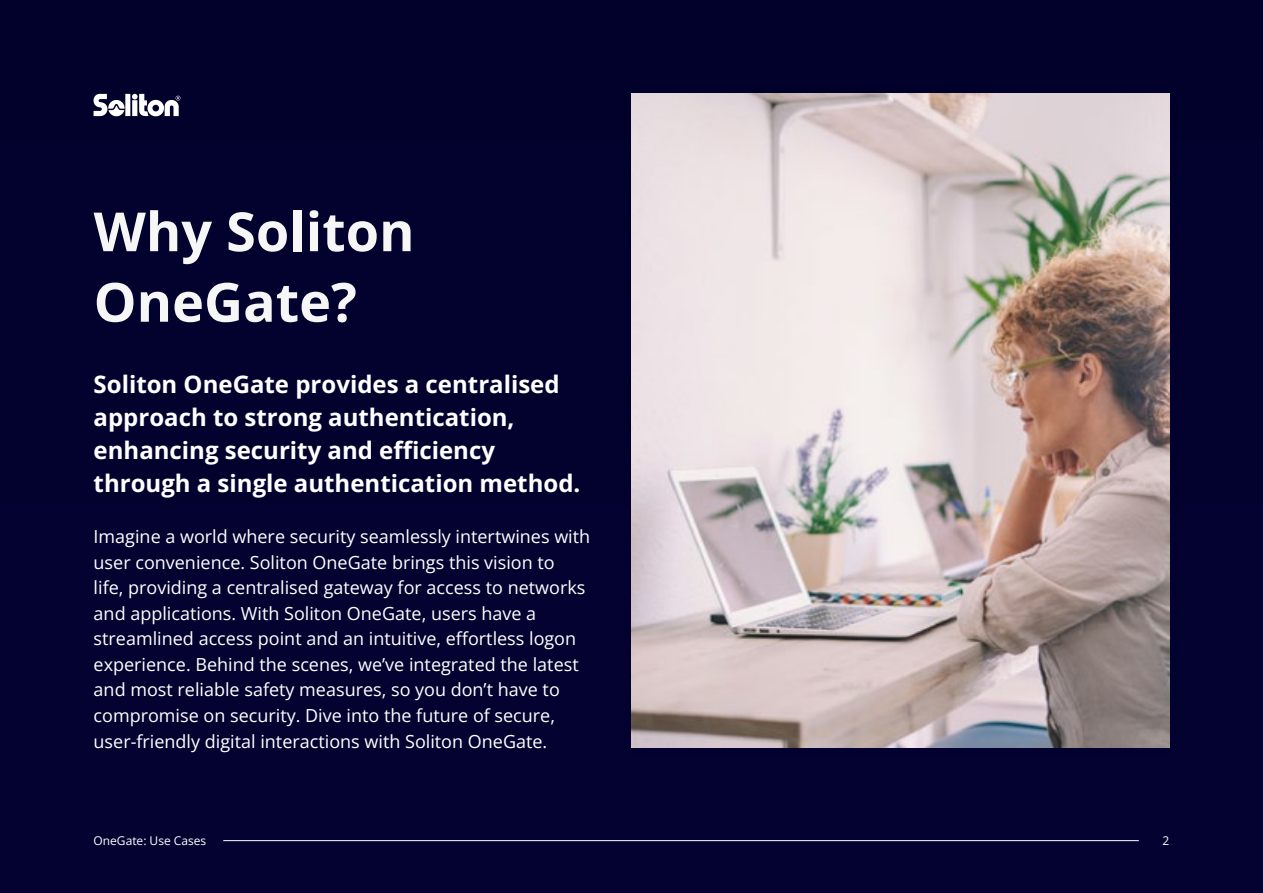
<style>
.page{position:relative;width:1263px;height:893px;background:#03022f}
.page>*{position:absolute;margin:0;border:0;box-sizing:border-box;transform-origin:0 0}
.t1{font:700 54px/70.5px "Open Sans";color:#f6f6f6}
.t2{font:700 24px/33px "Open Sans";color:#fff}
.t3{font:18px/25.5px "Open Sans";color:#fff}
.t4{font:12px "Open Sans";color:#fff}
</style>
<div class="page">
<div style="left:622px;top:84px;width:556px;height:674px;background:#000;opacity:.07"></div>
<img style="left:631px;top:94px;width:538px;height:653px">
<hr style="left:223px;top:840px;width:916px;height:1px;background:#fff">
<svg style="left:94px;top:94px;width:86px;height:22px"></svg>
<h1 class="t1" style="left:94px;top:195px;width:322px">Why Soliton<br>OneGate?</h1>
<h2 class="t2" style="left:94px;top:368px;width:488px">Soliton OneGate provides a centralised approach to strong authentication, enhancing security and efficiency through a single authentication method.</h2>
<p class="t3" style="left:94px;top:524px;width:498px">Imagine a world where security seamlessly intertwines with user convenience. Soliton OneGate brings this vision to<br>life, providing a centralised gateway for access to networks and applications. With Soliton OneGate, users have a streamlined access point and an intuitive, effortless logon experience. Behind the scenes, we’ve integrated the latest and most reliable safety measures, so you don’t have to compromise on security. Dive into the future of secure, user-friendly digital interactions with Soliton OneGate.</p>
<p class="t4" style="left:94px;top:832px;width:114px">OneGate: Use Cases</p>
<p class="t4" style="left:1162px;top:833px;width:8px">2</p>
</div>
